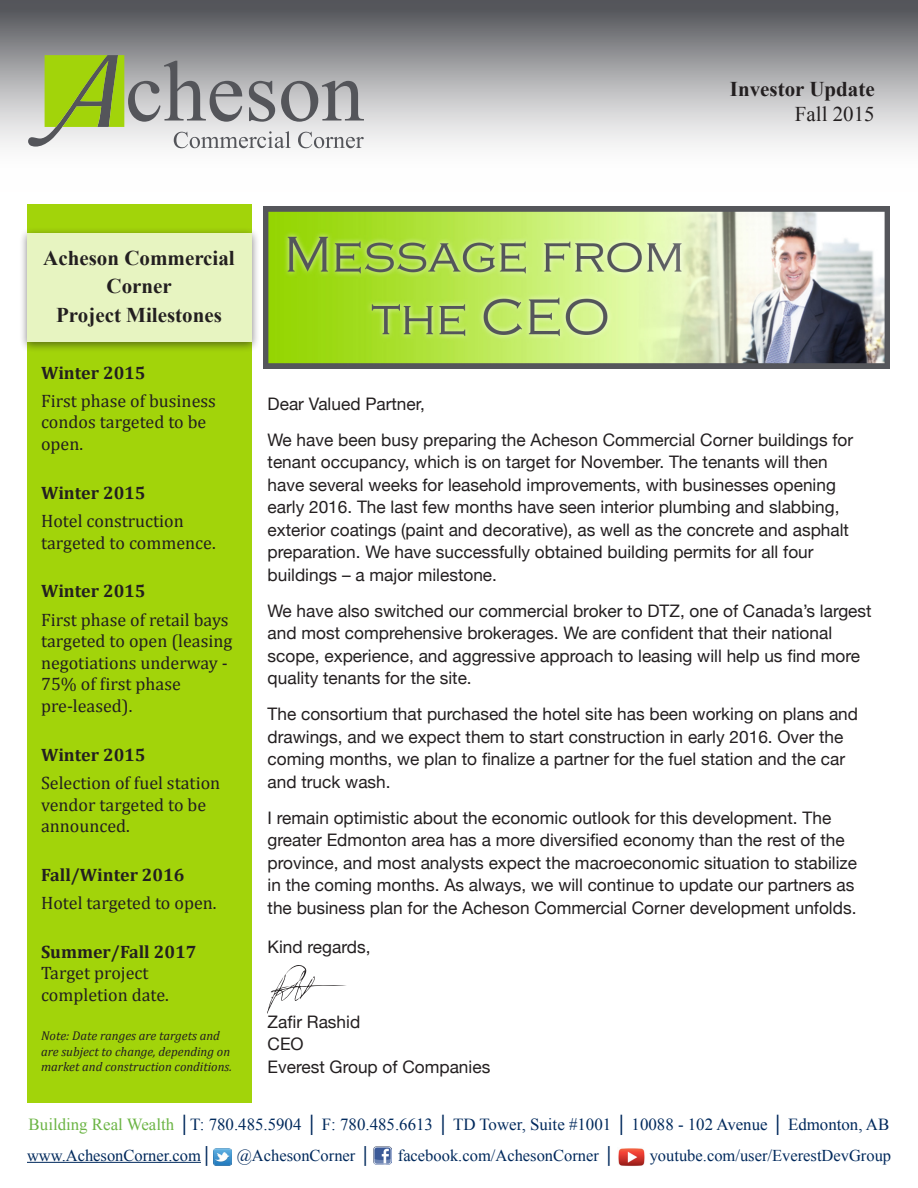
<style>
.page{position:relative;width:918px;height:1188px;background:#fff}
.page>*{position:absolute;margin:0;border:0;box-sizing:border-box;transform-origin:0 0}
.t1{font:700 21px/28.5px "Times New Roman";color:#231f20;text-align:center}
.t2{font:21px "Times New Roman";color:#231f20}
.t3{font:18px/21.6px "Cambria";color:#231f20}
.t4{font:700 18px "Cambria";color:#231f20}
.t5{font:17.25px/22.5px "Helvetica Neue";color:#231f20}
.t6{font:16.8px "Times New Roman";color:#00295c}
.t7{font:16.5px "Times New Roman";color:#00295c}
.t8{font:italic 12.75px/15.3px "Cambria";color:#231f20}
.s1{color:#6bb444}
</style>
<div class="page">
<div style="left:0;top:0;width:918px;height:192px;background:linear-gradient(to bottom,#5a5b60,#fff)"></div>
<svg style="left:28px;top:55px;width:336px;height:93px;background:#aeb69b"></svg>
<div style="left:27px;top:204px;width:225px;height:899px;background:#a2d40a"></div>
<div style="left:19px;top:227px;width:241px;height:126px;background:#231f20;opacity:.75"></div>
<div style="left:27px;top:233px;width:225px;height:109px;background:#e7f4c1"></div>
<img style="left:214px;top:1148px;width:18px;height:18px">
<img style="left:374px;top:1147px;width:18px;height:18px">
<img style="left:618px;top:1148px;width:27px;height:18px">
<hr style="left:27px;top:1162px;width:174px;height:1px;background:#00295c">
<img style="left:263px;top:206px;width:627px;height:162px">
<svg style="left:268px;top:965px;width:78px;height:47px"></svg>
<p class="t1" style="left:730px;top:74px;width:146px">Investor Update</p>
<p class="t2" style="left:795px;top:100px;width:81px">Fall 2015</p>
<p class="t1" style="left:43px;top:243px;width:193px">Acheson Commercial<br>Corner<br>Project Milestones</p>
<p class="t4" style="left:41px;top:360px;width:106px">Winter 2015</p>
<p class="t3" style="left:41px;top:390px;width:176px">First phase of business condos targeted to be open.</p>
<p class="t4" style="left:41px;top:480px;width:106px">Winter 2015</p>
<p class="t3" style="left:41px;top:510px;width:176px">Hotel construction targeted to commence.</p>
<p class="t4" style="left:41px;top:578px;width:106px">Winter 2015</p>
<p class="t3" style="left:41px;top:609px;width:193px">First phase of retail bays targeted to open (leasing negotiations underway -<br>75% of first phase pre-leased).</p>
<p class="t4" style="left:41px;top:742px;width:106px">Winter 2015</p>
<p class="t3" style="left:41px;top:772px;width:181px">Selection of fuel station vendor targeted to be announced.</p>
<p class="t4" style="left:41px;top:862px;width:145px">Fall/Winter 2016</p>
<p class="t3" style="left:41px;top:892px;width:177px">Hotel targeted to open.</p>
<p class="t4" style="left:41px;top:939px;width:157px">Summer/Fall 2017</p>
<p class="t3" style="left:41px;top:962px;width:129px">Target project completion date.</p>
<p class="t8" style="left:41px;top:1028px;width:192px">Note: Date ranges are targets and are subject to change, depending on market and construction conditions.</p>
<p class="t5" style="left:268px;top:387px;width:587px;line-height:36px">Dear Valued Partner,<br>We have been busy preparing the Acheson Commercial Corner buildings for</p>
<p class="t5" style="left:268px;top:452px;width:583px">tenant occupancy, which is on target for November. The tenants will then have several weeks for leasehold improvements, with businesses opening early 2016. The last few months have seen interior plumbing and slabbing, exterior coatings (paint and decorative), as well as the concrete and asphalt preparation. We have successfully obtained building permits for all four buildings – a major milestone.</p>
<p class="t5" style="left:268px;top:600px;width:605px">We have also switched our commercial broker to DTZ, one of Canada’s largest and most comprehensive brokerages. We are confident that their national scope, experience, and aggressive approach to leasing will help us find more quality tenants for the site.</p>
<p class="t5" style="left:268px;top:704px;width:592px">The consortium that purchased the hotel site has been working on plans and drawings, and we expect them to start construction in early 2016. Over the coming months, we plan to finalize a partner for the fuel station and the car and truck wash.</p>
<p class="t5" style="left:268px;top:807px;width:591px">I remain optimistic about the economic outlook for this development. The greater Edmonton area has a more diversified economy than the rest of the province, and most analysts expect the macroeconomic situation to stabilize in the coming months. As always, we will continue to update our partners as the business plan for the Acheson Commercial Corner development unfolds.</p>
<p class="t5" style="left:268px;top:936px;width:104px">Kind regards,</p>
<p class="t5" style="left:268px;top:1011px;width:224px">Zafir Rashid<br>CEO<br>Everest Group of Companies</p>
<p class="t6" style="left:29px;top:1113px;width:862px"><span class="s1">Building Real Wealth</span> │T: 780.485.5904 │ F: 780.485.6613 │ TD Tower, Suite #1001 │ 10088 - 102 Avenue │ Edmonton, AB</p>
<p class="t7" style="left:27px;top:1144px;width:187px">www.AchesonCorner.com│</p>
<p class="t7" style="left:237px;top:1144px;width:136px">@AchesonCorner │</p>
<p class="t7" style="left:398px;top:1144px;width:218px">facebook.com/AchesonCorner │</p>
<p class="t7" style="left:650px;top:1144px;width:243px">youtube.com/user/EverestDevGroup</p>
</div>
